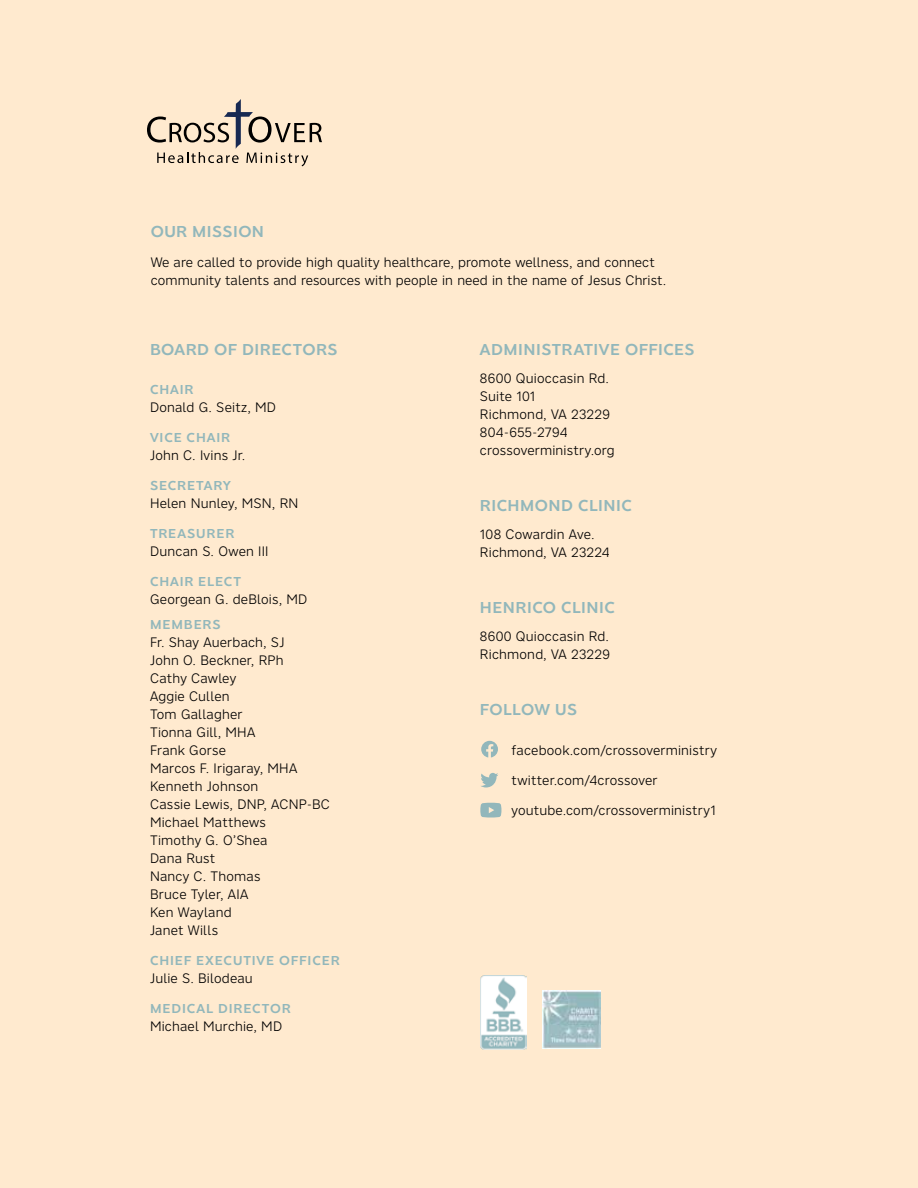
<style>
.page{position:relative;width:918px;height:1188px;background:#ffeacf}
.page>*{position:absolute;margin:0;border:0;box-sizing:border-box;transform-origin:0 0}
.t1{font:600 16.5px "Clarika Grotesque";letter-spacing:.03em;color:#92b7bb}
.t2{font:300 13.5px/18px "Nort";letter-spacing:.01em;color:#000}
.t3{font:600 13.5px "Clarika Grotesque";letter-spacing:.065em;color:#92b7bb}
</style>
<div class="page">
<svg style="left:147px;top:99px;width:175px;height:67px"></svg>
<img style="left:480px;top:976px;width:47px;height:73px">
<img style="left:542px;top:991px;width:58px;height:58px">
<svg style="left:481px;top:741px;width:17px;height:16px"></svg>
<svg style="left:481px;top:773px;width:17px;height:15px"></svg>
<svg style="left:480px;top:803px;width:21px;height:15px"></svg>
<p class="t1" style="left:151px;top:221px;width:115px">OUR MISSION</p>
<p class="t2" style="left:151px;top:253px;width:517px">We are called to provide high quality healthcare, promote wellness, and connect community talents and resources with people in need in the name of Jesus Christ.</p>
<p class="t1" style="left:150px;top:338px;width:189px">BOARD OF DIRECTORS</p>
<p class="t3" style="left:150px;top:380px;width:45px">CHAIR</p>
<p class="t2" style="left:150px;top:398px;width:128px">Donald G. Seitz, MD</p>
<p class="t3" style="left:150px;top:428px;width:82px">VICE CHAIR</p>
<p class="t2" style="left:150px;top:446px;width:97px">John C. Ivins Jr.</p>
<p class="t3" style="left:150px;top:476px;width:82px">SECRETARY</p>
<p class="t2" style="left:150px;top:494px;width:150px">Helen Nunley, MSN, RN</p>
<p class="t3" style="left:150px;top:524px;width:86px">TREASURER</p>
<p class="t2" style="left:150px;top:542px;width:120px">Duncan S. Owen III</p>
<p class="t3" style="left:150px;top:572px;width:93px">CHAIR ELECT</p>
<p class="t2" style="left:150px;top:589px;width:159px">Georgean G. deBlois, MD</p>
<p class="t3" style="left:150px;top:615px;width:72px">MEMBERS</p>
<p class="t2" style="left:150px;top:633px;width:182px">Fr. Shay Auerbach, SJ<br>John O. Beckner, RPh<br>Cathy Cawley<br>Aggie Cullen<br>Tom Gallagher<br>Tionna Gill, MHA<br>Frank Gorse<br>Marcos F. Irigaray, MHA<br>Kenneth Johnson<br>Cassie Lewis, DNP, ACNP-BC<br>Michael Matthews<br>Timothy G. O’Shea<br>Dana Rust<br>Nancy C. Thomas<br>Bruce Tyler, AIA<br>Ken Wayland<br>Janet Wills</p>
<p class="t3" style="left:150px;top:951px;width:191px">CHIEF EXECUTIVE OFFICER</p>
<p class="t2" style="left:150px;top:969px;width:104px">Julie S. Bilodeau</p>
<p class="t3" style="left:150px;top:999px;width:142px">MEDICAL DIRECTOR</p>
<p class="t2" style="left:150px;top:1017px;width:134px">Michael Murchie, MD</p>
<p class="t1" style="left:480px;top:338px;width:216px">ADMINISTRATIVE OFFICES</p>
<p class="t2" style="left:480px;top:369px;width:136px">8600 Quioccasin Rd.<br>Suite 101<br>Richmond, VA 23229<br>804-655-2794 crossoverministry.org</p>
<p class="t1" style="left:480px;top:494px;width:153px">RICHMOND CLINIC</p>
<p class="t2" style="left:480px;top:525px;width:132px">108 Cowardin Ave.<br>Richmond, VA 23224</p>
<p class="t1" style="left:480px;top:596px;width:137px">HENRICO CLINIC</p>
<p class="t2" style="left:480px;top:627px;width:131px">8600 Quioccasin Rd.<br>Richmond, VA 23229</p>
<p class="t1" style="left:480px;top:698px;width:99px">FOLLOW US</p>
<p class="t2" style="left:511px;top:741px;width:207px">facebook.com/crossoverministry</p>
<p class="t2" style="left:511px;top:771px;width:148px">twitter.com/4crossover</p>
<p class="t2" style="left:511px;top:801px;width:206px">youtube.com/crossoverministry1</p>
</div>
